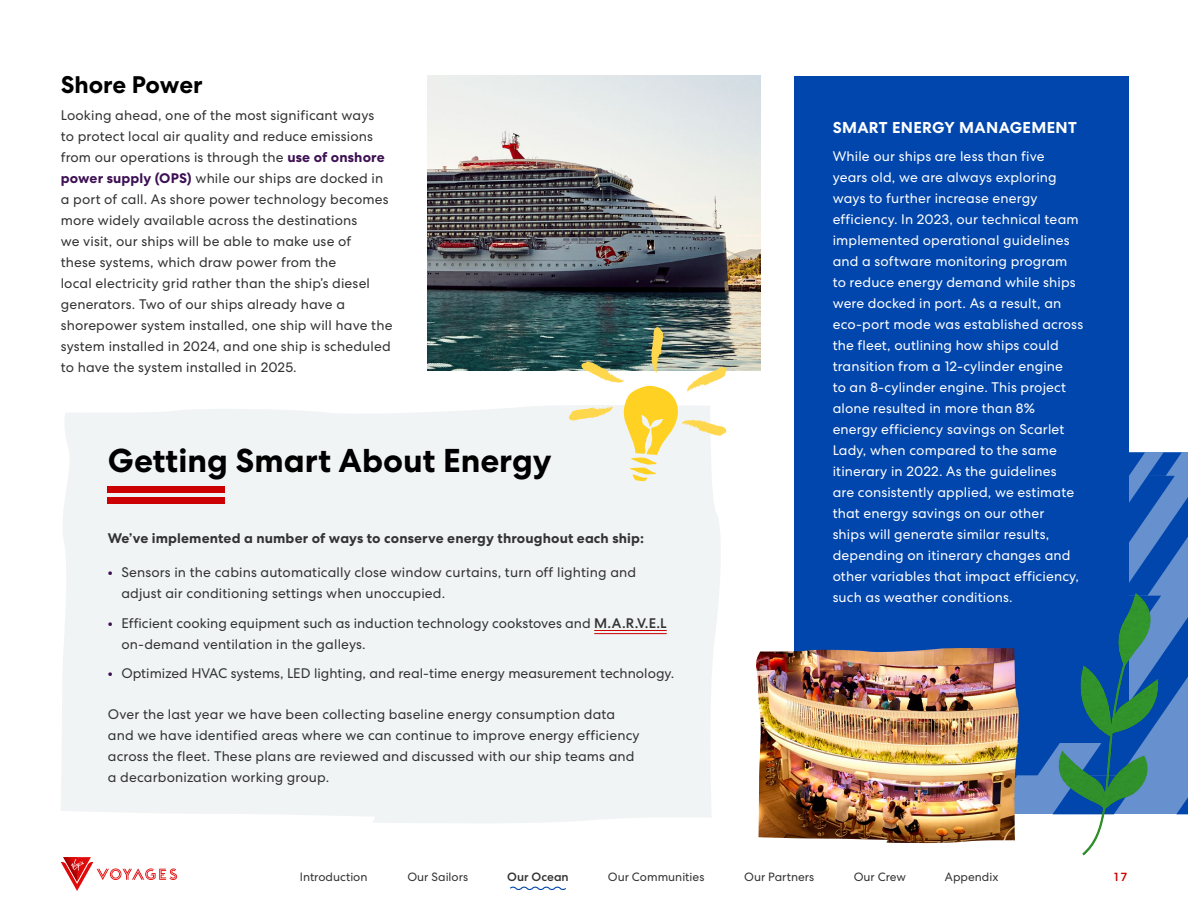
<style>
.page{position:relative;width:1188px;height:918px;background:#fff}
.page>*{position:absolute;margin:0;border:0;box-sizing:border-box;transform-origin:0 0}
.t1{font:700 33px "VV Centra 2";color:#000}
.t2{font:700 24px "VV Centra 2";letter-spacing:-.005em;color:#000}
.t3{font:700 15.75px "VV Centra 2";letter-spacing:.025em;color:#fff}
.t4{font:13.8px/21px "VV Centra 2";letter-spacing:.01em;color:#333}
.t5{font:13.8px/21px "VV Centra 2";letter-spacing:.01em;color:#fff}
.t6{font:700 13.8px "VV Centra 2";letter-spacing:.01em;color:#333}
.t7{font:12px "VV Centra 2";color:#333}
.t8{font:500 12px "VV Centra 2";color:#333}
.t9{font:500 12px "VV Centra 2";color:#c00}
.s1{font-weight:700;color:#3c1053}
.s2{font-weight:700;font-size:14.25px;color:#3c1053}
.s3{font-weight:500}
</style>
<div class="page">
<div style="left:794px;top:76px;width:334px;height:666px;background:#0046ad"></div>
<img style="left:428px;top:76px;width:332px;height:294px">
<div style="left:61px;top:405px;width:660px;height:418px;background:#f1f4f5"></div>
<svg style="left:569px;top:327px;width:159px;height:157px"></svg>
<svg style="left:1019px;top:453px;width:169px;height:362px"></svg>
<img style="left:1050px;top:593px;width:111px;height:263px">
<img style="left:756px;top:648px;width:263px;height:196px">
<hr style="left:594px;top:630px;width:73px;height:1px;background:#c00">
<hr style="left:594px;top:633px;width:73px;height:1px;background:#c00">
<div style="left:108px;top:487px;width:117px;height:6px;background:#c00"></div>
<div style="left:108px;top:497px;width:117px;height:7px;background:#c00"></div>
<svg style="left:61px;top:857px;width:116px;height:34px"></svg>
<svg style="left:510px;top:886px;width:56px;height:4px"></svg>
<h2 class="t2" style="left:61px;top:70px;width:143px">Shore Power</h2>
<p class="t4" style="left:61px;top:105px;width:333px">Looking ahead, one of the most significant ways<br>to protect local air quality and reduce emissions from our operations is through the <span class="s1">use of onshore power supply (OPS)</span> while our ships are docked in a port of call. As shore power technology becomes more widely available across the destinations<br>we visit, our ships will be able to make use of<br>these systems, which draw power from the<br>local electricity grid rather than the ship’s diesel generators. Two of our ships already have a shorepower system installed, one ship will have the system installed in 2024, and one ship is scheduled to have the system installed in 2025.</p>
<h1 class="t1" style="left:108px;top:442px;width:445px">Getting Smart About Energy</h1>
<p class="t6" style="left:108px;top:530px;width:538px">We’ve implemented a number of ways to conserve energy throughout each ship:</p>
<p class="t4" style="left:121px;top:562px;width:516px;text-indent:-14px"><span class="s2">•</span> Sensors in the cabins automatically close window curtains, turn off lighting and adjust air conditioning settings when unoccupied.</p>
<p class="t4" style="left:121px;top:612px;width:547px;text-indent:-14px"><span class="s2">•</span> Efficient cooking equipment such as induction technology cookstoves and <span class="s3">M.A.R.V.E.L </span>on-demand ventilation in the galleys.</p>
<p class="t4" style="left:108px;top:662px;width:568px"><span class="s2">•</span> Optimized HVAC systems, LED lighting, and real-time energy measurement technology.</p>
<p class="t4" style="left:108px;top:704px;width:533px">Over the last year we have been collecting baseline energy consumption data and we have identified areas where we can continue to improve energy efficiency across the fleet. These plans are reviewed and discussed with our ship teams and a decarbonization working group.</p>
<p class="t3" style="left:833px;top:118px;width:246px">SMART ENERGY MANAGEMENT</p>
<p class="t5" style="left:833px;top:145px;width:252px">While our ships are less than five<br>years old, we are always exploring ways to further increase energy efficiency. In 2023, our technical team implemented operational guidelines and a software monitoring program to reduce energy demand while ships were docked in port. As a result, an eco-port mode was established across the fleet, outlining how ships could transition from a 12-cylinder engine<br>to an 8-cylinder engine. This project alone resulted in more than 8% energy efficiency savings on Scarlet Lady, when compared to the same itinerary in 2022. As the guidelines<br>are consistently applied, we estimate that energy savings on our other<br>ships will generate similar results, depending on itinerary changes and other variables that impact efficiency, such as weather conditions.</p>
<p class="t7" style="left:300px;top:870px;width:69px">Introduction</p>
<p class="t7" style="left:407px;top:870px;width:62px">Our Sailors</p>
<p class="t8" style="left:507px;top:870px;width:63px">Our Ocean</p>
<p class="t7" style="left:608px;top:870px;width:98px">Our Communities</p>
<p class="t7" style="left:744px;top:870px;width:71px">Our Partners</p>
<p class="t7" style="left:854px;top:870px;width:54px">Our Crew</p>
<p class="t7" style="left:945px;top:870px;width:55px">Appendix</p>
<p class="t9" style="left:1114px;top:870px;width:15px">17</p>
</div>
